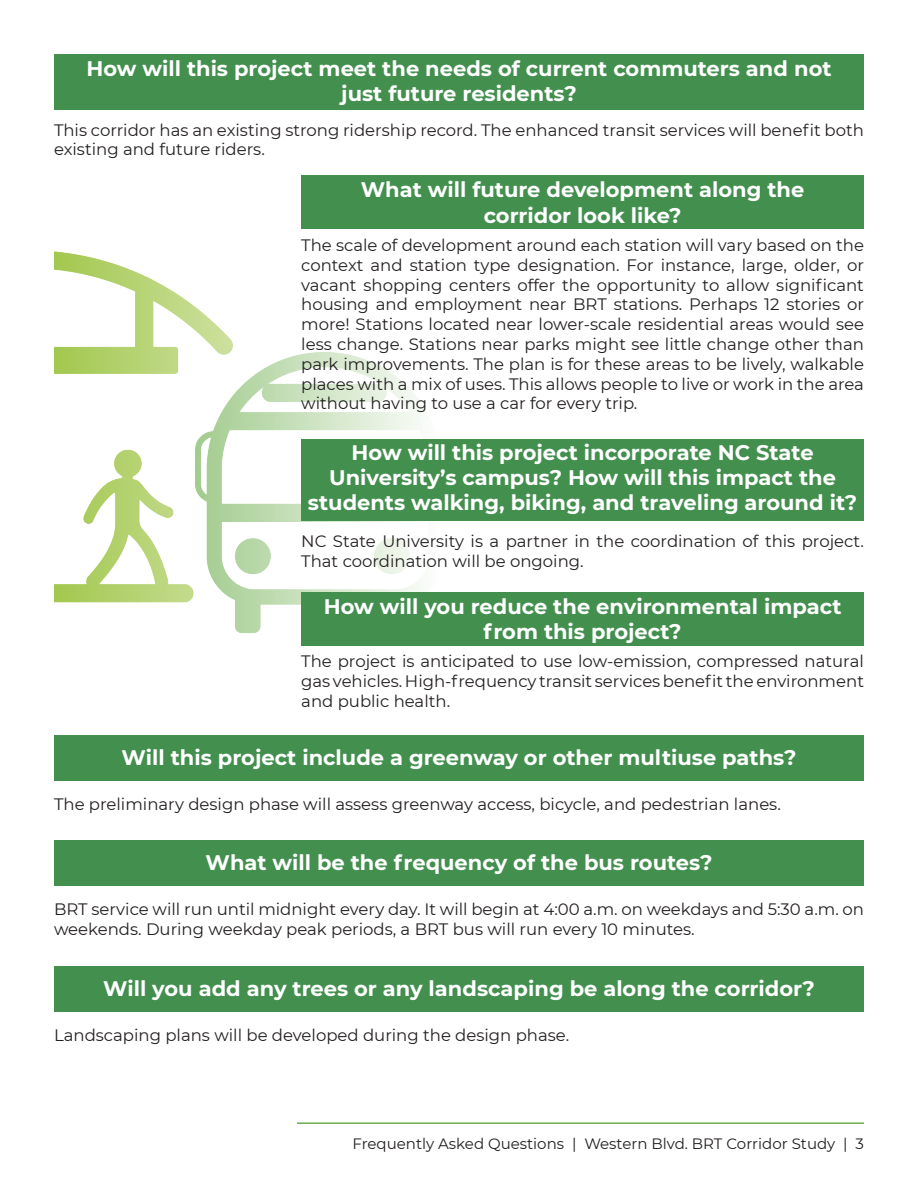
<style>
.page{position:relative;width:918px;height:1188px;background:#fff}
.page>*{position:absolute;margin:0;border:0;box-sizing:border-box;transform-origin:0 0}
.t1{font:700 21px/25.2px "Montserrat";color:#fff;text-align:center}
.t2{font:16.5px/19.8px "Montserrat";color:#231f20}
.t3{font:15px "Montserrat";color:#231f20}
</style>
<div class="page">
<hr style="left:297px;top:1122px;width:567px;height:2px;background:#6cad4d">
<img style="left:54px;top:251px;width:385px;height:395px">
<div style="left:54px;top:54px;width:810px;height:56px;background:#428f4e"></div>
<div style="left:301px;top:440px;width:563px;height:81px;background:#428f4e"></div>
<div style="left:301px;top:176px;width:563px;height:53px;background:#428f4e"></div>
<div style="left:301px;top:592px;width:563px;height:53px;background:#428f4e"></div>
<div style="left:54px;top:735px;width:810px;height:45px;background:#428f4e"></div>
<div style="left:54px;top:840px;width:810px;height:45px;background:#428f4e"></div>
<div style="left:54px;top:966px;width:810px;height:45px;background:#428f4e"></div>
<p class="t1" style="left:86px;top:55px;width:747px">How will this project meet the needs of current commuters and not just future residents?</p>
<p class="t2" style="left:54px;top:119px;width:811px">This corridor has an existing strong ridership record. The enhanced transit services will benefit both existing and future riders.</p>
<p class="t1" style="left:361px;top:176px;width:445px">What will future development along the corridor look like?</p>
<p class="t2" style="left:301px;top:235px;width:564px;text-align:justify">The scale of development around each station will vary based on the context and station type designation. For instance, large, older, or vacant shopping centers offer the opportunity to allow significant housing and employment near BRT stations. Perhaps 12 stories or more! Stations located near lower-scale residential areas would see less change. Stations near parks might see little change other than park improvements. The plan is for these areas to be lively, walkable places with a mix of uses. This allows people to live or work in the area without having to use a car for every trip.</p>
<p class="t1" style="left:308px;top:439px;width:551px">How will this project incorporate NC State<br>University’s campus? How will this impact the students walking, biking, and traveling around it?</p>
<p class="t2" style="left:301px;top:531px;width:564px">NC State University is a partner in the coordination of this project.<br>That coordination will be ongoing.</p>
<p class="t1" style="left:324px;top:593px;width:519px">How will you reduce the environmental impact from this project?</p>
<p class="t2" style="left:301px;top:651px;width:564px;text-align:justify">The project is anticipated to use low-emission, compressed natural gas vehicles. High-frequency transit services benefit the environment and public health.</p>
<p class="t1" style="left:122px;top:744px;width:676px">Will this project include a greenway or other multiuse paths?</p>
<p class="t2" style="left:54px;top:794px;width:728px">The preliminary design phase will assess greenway access, bicycle, and pedestrian lanes.</p>
<p class="t1" style="left:206px;top:849px;width:508px">What will be the frequency of the bus routes?</p>
<p class="t2" style="left:54px;top:899px;width:812px">BRT service will run until midnight every day. It will begin at 4:00 a.m. on weekdays and 5:30 a.m. on weekends. During weekday peak periods, a BRT bus will run every 10 minutes.</p>
<p class="t1" style="left:103px;top:975px;width:713px">Will you add any trees or any landscaping be along the corridor?</p>
<p class="t2" style="left:54px;top:1024px;width:517px">Landscaping plans will be developed during the design phase.</p>
<p class="t3" style="left:352px;top:1133px;width:513px">Frequently Asked Questions | Western Blvd. BRT Corridor Study | 3</p>
</div>
